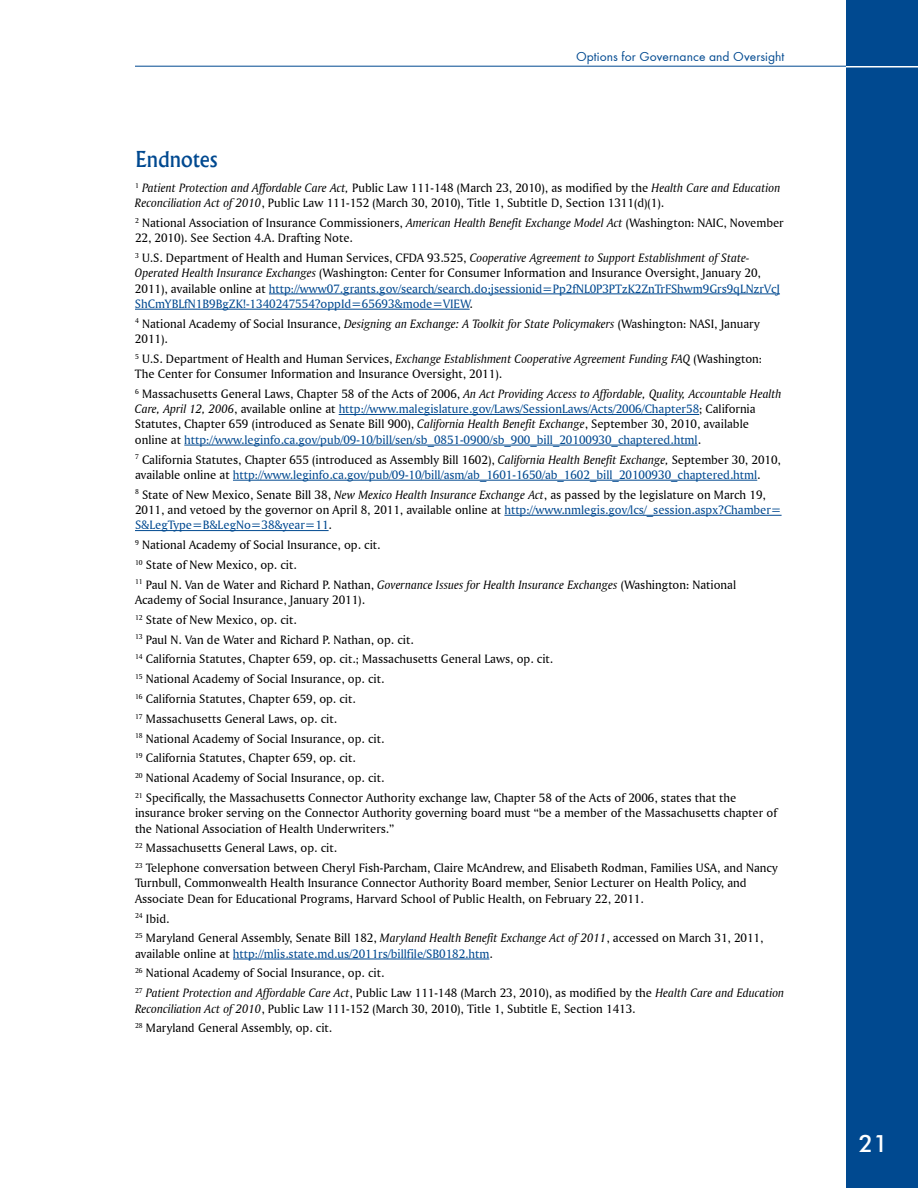
<style>
.page{position:relative;width:918px;height:1188px;background:#fff}
.page>*{position:absolute;margin:0;border:0;box-sizing:border-box;transform-origin:0 0}
.t1{font:500 24px "Futura BT";color:#fff}
.t2{font:500 21px "Albertus";letter-spacing:.005em;color:#004990}
.t3{font:13.5px "Function";letter-spacing:.005em;color:#004990}
.t4{font:12.75px/19.8px "Amerigo BT Roman A";color:#000}
.t5{font:12.75px/15.3px "Amerigo BT Roman A";color:#004990}
.t6{font:12.75px "Amerigo BT Italic A";color:#000}
.s1{font-family:"Amerigo BT Roman A"}
.s2{font-family:"Amerigo BT Italic A"}
.s3{font-family:"Amerigo BT Italic A";color:#000}
.s4{color:#000}
.s5{color:#004990}
</style>
<div class="page">
<hr style="left:135px;top:66px;width:711px;height:1px;background:#004990">
<div style="left:846px;top:0;width:72px;height:1188px;background:#004990"></div>
<hr style="left:846px;top:66px;width:72px;height:2px;background:#fff">
<hr style="left:269px;top:293px;width:511px;height:1px;background:#004990">
<hr style="left:135px;top:309px;width:335px;height:1px;background:#004990">
<hr style="left:339px;top:414px;width:360px;height:1px;background:#004990">
<hr style="left:184px;top:445px;width:514px;height:1px;background:#004990">
<hr style="left:233px;top:480px;width:524px;height:1px;background:#004990">
<hr style="left:504px;top:515px;width:278px;height:1px;background:#004990">
<hr style="left:135px;top:530px;width:194px;height:1px;background:#004990">
<hr style="left:233px;top:959px;width:256px;height:1px;background:#004990">
<p class="t3" style="left:576px;top:49px;width:210px">Options for Governance and Oversight</p>
<h2 class="t2" style="left:135px;top:147px;width:84px">Endnotes</h2>
<p class="t6" style="left:135px;top:180px;width:647px"><sup>1</sup> Patient Protection and Affordable Care Act, <span class="s1">Public Law 111-148 (March 23, 2010), as modified by the</span> Health Care and Education</p>
<p class="t4" style="left:135px;top:193px;width:650px"><span class="s2">Reconciliation Act of 2010</span>, Public Law 111-152 (March 30, 2010), Title 1, Subtitle D, Section 1311(d)(1).<br><sup>2</sup> National Association of Insurance Commissioners, <span class="s2">American Health Benefit Exchange Model Act</span> (Washington: NAIC, November</p>
<p class="t4" style="left:135px;top:228px;width:616px">22, 2010). See Section 4.A. Drafting Note.<br><sup>3</sup> U.S. Department of Health and Human Services, CFDA 93.525, <span class="s2">Cooperative Agreement to Support Establishment of State-</span></p>
<p class="t5" style="left:135px;top:265px;width:647px"><span class="s3">Operated Health Insurance Exchanges</span> <span class="s4">(Washington: Center for Consumer Information and Insurance Oversight, January 20,<br>2011), available online at</span> http://www07.grants.gov/search/search.do;jsessionid=Pp2fNL0P3PTzK2ZnTrFShwm9Grs9qLNzrVcJ<br>ShCmYBLfN1B9BgZK!-1340247554?oppId=65693&amp;mode=VIEW<span class="s4">.</span></p>
<p class="t4" style="left:135px;top:316px;width:626px;line-height:15.3px"><sup>4</sup> National Academy of Social Insurance, <span class="s2">Designing an Exchange: A Toolkit for State Policymakers</span> (Washington: NASI, January<br>2011).</p>
<p class="t4" style="left:135px;top:351px;width:628px;line-height:15.3px"><sup>5</sup> U.S. Department of Health and Human Services, <span class="s2">Exchange Establishment Cooperative Agreement Funding FAQ</span> (Washington:<br>The Center for Consumer Information and Insurance Oversight, 2011).</p>
<p class="t6" style="left:135px;top:386px;width:648px"><sup>6</sup> <span class="s1">Massachusetts General Laws, Chapter 58 of the Acts of 2006,</span> An Act Providing Access to Affordable, Quality, Accountable Health</p>
<p class="t5" style="left:135px;top:401px;width:622px"><span class="s3">Care, April 12, 2006</span><span class="s4">, available online at</span> http://www.malegislature.gov/Laws/SessionLaws/Acts/2006/Chapter58<span class="s4">; California<br>Statutes, Chapter 659 (introduced as Senate Bill 900),</span> <span class="s3">California Health Benefit Exchange</span><span class="s4">, September 30, 2010, available online at</span> http://www.leginfo.ca.gov/pub/09-10/bill/sen/sb_0851-0900/sb_900_bill_20100930_chaptered.html<span class="s4">.</span></p>
<p class="t4" style="left:135px;top:451px;width:647px;line-height:15.3px"><sup>7</sup> California Statutes, Chapter 655 (introduced as Assembly Bill 1602), <span class="s2">California Health Benefit Exchange,</span> September 30, 2010, available online at <span class="s5">http://www.leginfo.ca.gov/pub/09-10/bill/asm/ab_1601-1650/ab_1602_bill_20100930_chaptered.html</span>.</p>
<p class="t4" style="left:135px;top:487px;width:648px;line-height:15.3px"><sup>8</sup> State of New Mexico, Senate Bill 38, <span class="s2">New Mexico Health Insurance Exchange Act</span>, as passed by the legislature on March 19,<br>2011, and vetoed by the governor on April 8, 2011, available online at <span class="s5">http://www.nmlegis.gov/lcs/_session.aspx?Chamber=<br>S&amp;LegType=B&amp;LegNo=38&amp;year=11</span>.</p>
<p class="t4" style="left:135px;top:535px;width:603px"><sup>9</sup> National Academy of Social Insurance, op. cit.<br><sup>10</sup> State of New Mexico, op. cit.<br><sup>11</sup> Paul N. Van de Water and Richard P. Nathan, <span class="s2">Governance Issues for Health Insurance Exchanges</span> (Washington: National</p>
<p class="t4" style="left:135px;top:590px;width:603px">Academy of Social Insurance, January 2011).<br><sup>12</sup> State of New Mexico, op. cit.<br><sup>13</sup> Paul N. Van de Water and Richard P. Nathan, op. cit.<br><sup>14</sup> California Statutes, Chapter 659, op. cit.; Massachusetts General Laws, op. cit.<br><sup>15</sup> National Academy of Social Insurance, op. cit.<br><sup>16</sup> California Statutes, Chapter 659, op. cit.<br><sup>17</sup> Massachusetts General Laws, op. cit.<br><sup>18</sup> National Academy of Social Insurance, op. cit.<br><sup>19</sup> California Statutes, Chapter 659, op. cit.<br><sup>20</sup> National Academy of Social Insurance, op. cit.<br><sup>21</sup> Specifically, the Massachusetts Connector Authority exchange law, Chapter 58 of the Acts of 2006, states that the</p>
<p class="t4" style="left:135px;top:805px;width:644px;line-height:15.3px">insurance broker serving on the Connector Authority governing board must “be a member of the Massachusetts chapter of the National Association of Health Underwriters.”</p>
<p class="t4" style="left:135px;top:838px;width:644px"><sup>22</sup> Massachusetts General Laws, op. cit.<br><sup>23</sup> Telephone conversation between Cheryl Fish-Parcham, Claire McAndrew, and Elisabeth Rodman, Families USA, and Nancy</p>
<p class="t4" style="left:135px;top:875px;width:613px;line-height:15.3px">Turnbull, Commonwealth Health Insurance Connector Authority Board member, Senior Lecturer on Health Policy, and<br>Associate Dean for Educational Programs, Harvard School of Public Health, on February 22, 2011.</p>
<p class="t4" style="left:135px;top:908px;width:630px"><sup>24</sup> Ibid.<br><sup>25</sup> Maryland General Assembly, Senate Bill 182, <span class="s2">Maryland Health Benefit Exchange Act of 2011</span>, accessed on March 31, 2011,</p>
<p class="t4" style="left:135px;top:943px;width:359px">available online at <span class="s5">http://mlis.state.md.us/2011rs/billfile/SB0182.htm</span>.<br><sup>26</sup> National Academy of Social Insurance, op. cit.</p>
<p class="t6" style="left:135px;top:985px;width:651px"><sup>27</sup> Patient Protection and Affordable Care Act<span class="s1">, Public Law 111-148 (March 23, 2010), as modified by the</span> Health Care and Education</p>
<p class="t4" style="left:135px;top:998px;width:502px"><span class="s2">Reconciliation Act of 2010</span>, Public Law 111-152 (March 30, 2010), Title 1, Subtitle E, Section 1413.<br><sup>28</sup> Maryland General Assembly, op. cit.</p>
<h1 class="t1" style="left:859px;top:1129px;width:31px">21</h1>
</div>
